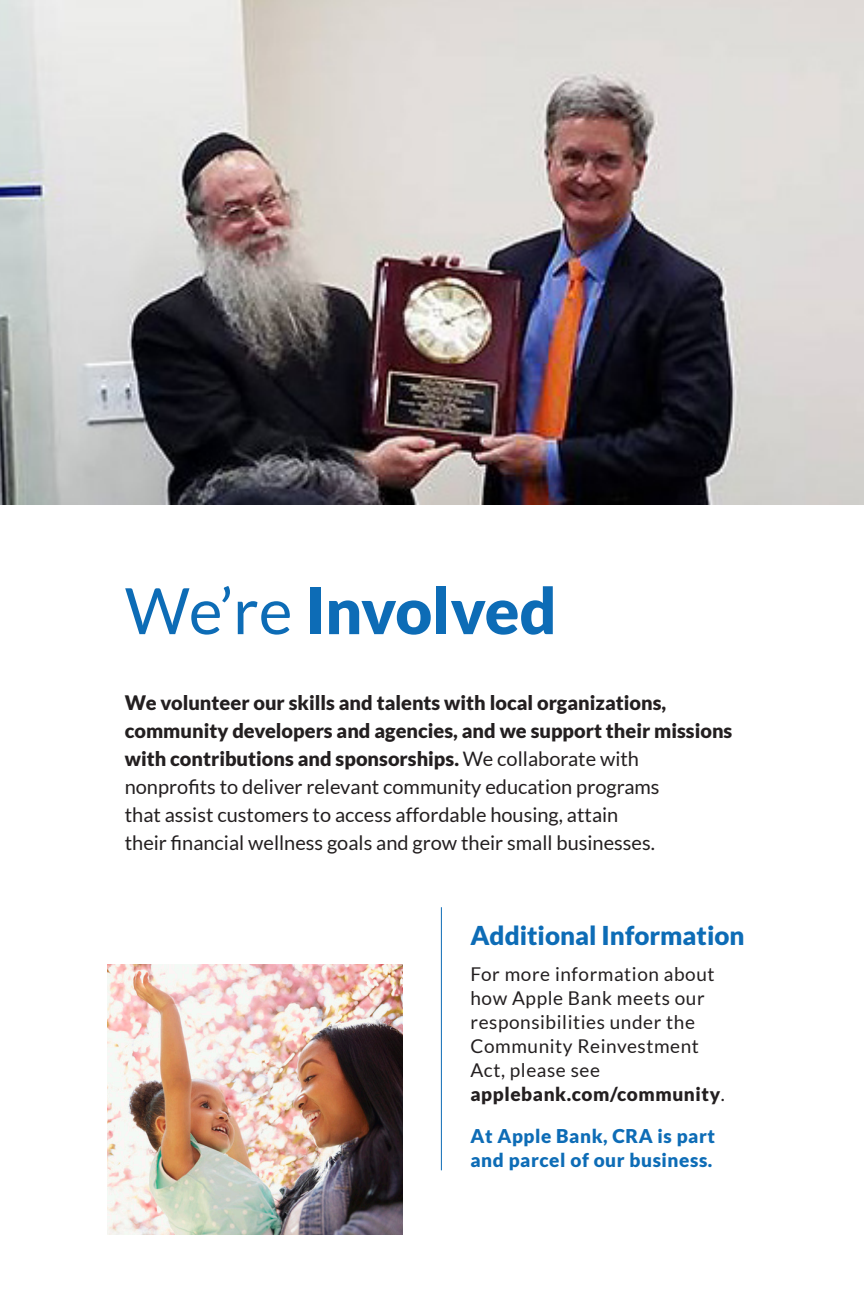
<style>
.page{position:relative;width:864px;height:1296px;background:#fff}
.page>*{position:absolute;margin:0;border:0;box-sizing:border-box;transform-origin:0 0}
.t1{font:900 64px "Lato";color:#0d6cb6}
.t2{font:900 26px "Lato";color:#0d6cb6}
.t3{font:20px/28px "Lato";color:#231f20}
.t4{font:19px/24px "Lato";letter-spacing:.03em;color:#231f20}
.t5{font:900 19px/24px "Lato";letter-spacing:.03em;color:#0d6cb6}
.s1{font-weight:400}
.s2{font-weight:900}
</style>
<div class="page">
<img style="left:0;top:0;width:864px;height:504px">
<img style="left:108px;top:965px;width:295px;height:269px">
<hr style="left:441px;top:907px;width:1px;height:263px;background:#0d6cb6">
<p class="t1" style="left:125px;top:573px;width:433px"><span class="s1">We’re</span> Involved</p>
<p class="t3" style="left:125px;top:689px;width:609px"><span class="s2">We volunteer our skills and talents with local organizations, community developers and agencies, and we support their missions with contributions and sponsorships.</span> We collaborate with nonprofits to deliver relevant community education programs<br>that assist customers to access affordable housing, attain<br>their financial wellness goals and grow their small businesses.</p>
<p class="t2" style="left:470px;top:920px;width:276px">Additional Information</p>
<p class="t4" style="left:470px;top:962px;width:256px">For more information about how Apple Bank meets our responsibilities under the<br>Community Reinvestment<br>Act, please see <span class="s2">applebank.com/community</span>.</p>
<p class="t5" style="left:470px;top:1124px;width:246px">At Apple Bank, CRA is part and parcel of our business.</p>
</div>
